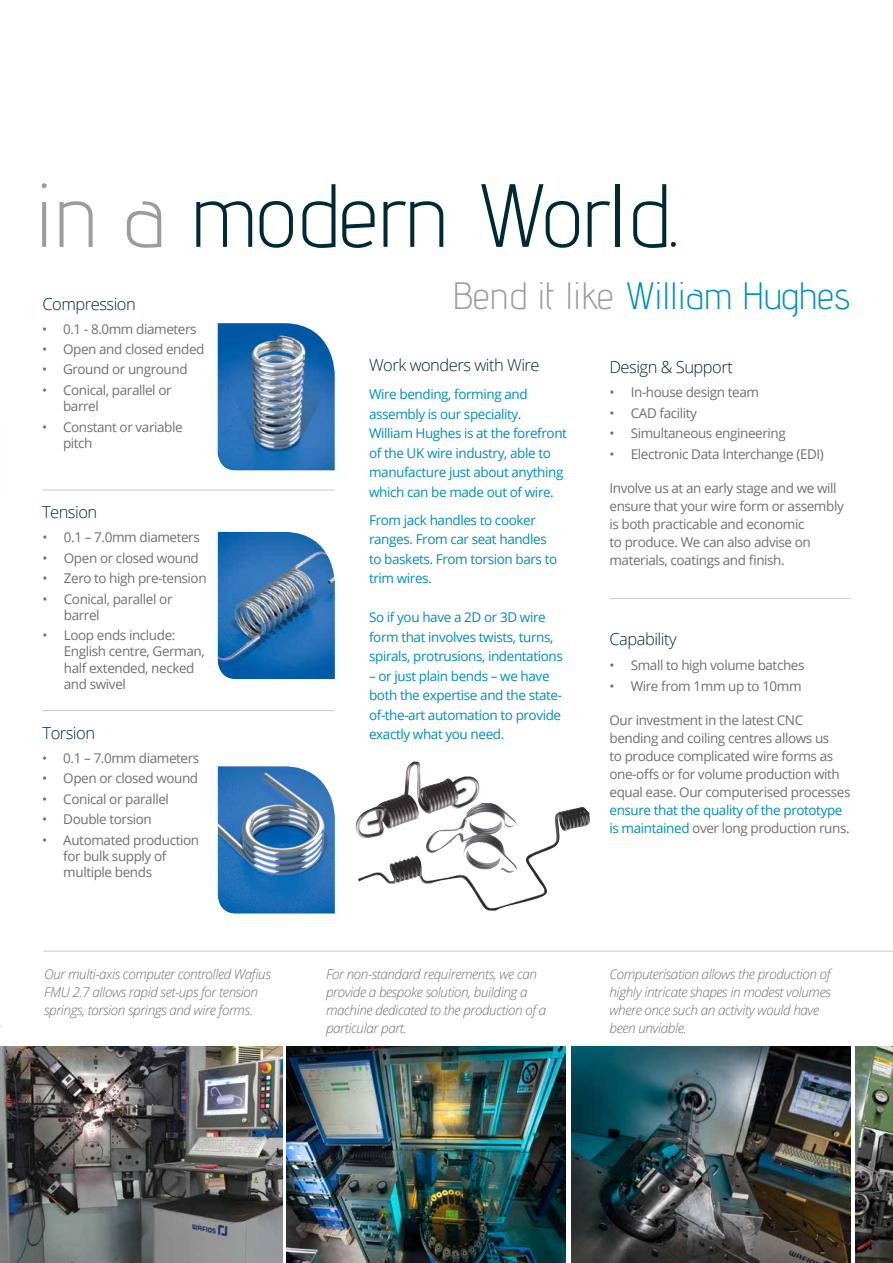
<style>
.page{position:relative;width:893px;height:1263px;background:#fff}
.page>*{position:absolute;margin:0;border:0;box-sizing:border-box;transform-origin:0 0}
.t1{font:300 89.55px "Advent Pro";color:#002937}
.t2{font:300 38.1px "Advent Pro";color:#008dc2}
.t3{font:300 16.5px "Open Sans";letter-spacing:-.03em;color:#002937}
.t4{font:13.5px/18px "Open Sans";letter-spacing:-.03em;color:#717070}
.t5{font:13.5px/19.5px "Open Sans";letter-spacing:-.03em;color:#008dc2}
.t6{font:italic 300 13.5px/18px "Open Sans";letter-spacing:-.03em;color:#717070}
.s1{color:#9d9c9c}
.s2{color:#717070}
</style>
<div class="page">
<img style="left:355px;top:761px;width:225px;height:146px">
<img style="left:0;top:1046px;width:282px;height:217px">
<img style="left:572px;top:1046px;width:278px;height:217px">
<img style="left:855px;top:1046px;width:38px;height:217px">
<img style="left:287px;top:1046px;width:279px;height:217px">
<hr style="left:43px;top:490px;width:292px;height:1px;background:#c9c9c8">
<hr style="left:43px;top:710px;width:292px;height:1px;background:#c9c9c8">
<hr style="left:609px;top:598px;width:241px;height:1px;background:#c9c9c8">
<hr style="left:43px;top:951px;width:850px;height:1px;background:#c9c9c8">
<img style="left:218px;top:323px;width:117px;height:147px">
<img style="left:218px;top:532px;width:117px;height:147px">
<img style="left:218px;top:766px;width:117px;height:147px">
<h1 class="t1" style="left:35px;top:161px;width:647px"><span class="s1">in a</span> modern World.</h1>
<h2 class="t2" style="left:452px;top:272px;width:399px"><span class="s1">Bend it like</span> William Hughes</h2>
<p class="t3" style="left:43px;top:292px;width:95px">Compression</p>
<p class="t4" style="left:42px;top:319px;width:156px">• 0.1 - 8.0mm diameters</p>
<p class="t4" style="left:42px;top:340px;width:164px">• Open and closed ended</p>
<p class="t4" style="left:42px;top:360px;width:147px">• Ground or unground</p>
<p class="t4" style="left:63px;top:381px;width:110px;line-height:16.2px;text-indent:-21px">• Conical, parallel or barrel</p>
<p class="t4" style="left:63px;top:418px;width:121px;line-height:16.2px;text-indent:-21px">• Constant or variable pitch</p>
<p class="t3" style="left:42px;top:501px;width:57px">Tension</p>
<p class="t4" style="left:43px;top:528px;width:159px">• 0.1 – 7.0mm diameters</p>
<p class="t4" style="left:43px;top:548px;width:158px">• Open or closed wound</p>
<p class="t4" style="left:43px;top:569px;width:166px">• Zero to high pre-tension</p>
<p class="t4" style="left:64px;top:590px;width:110px;line-height:16.2px;text-indent:-21px">• Conical, parallel or barrel</p>
<p class="t4" style="left:64px;top:627px;width:142px;line-height:16.2px;text-indent:-21px">• Loop ends include:<br>English centre, German, half extended, necked and swivel</p>
<p class="t3" style="left:43px;top:722px;width:54px">Torsion</p>
<p class="t4" style="left:42px;top:749px;width:159px">• 0.1 – 7.0mm diameters</p>
<p class="t4" style="left:42px;top:769px;width:158px">• Open or closed wound</p>
<p class="t4" style="left:42px;top:789px;width:128px">• Conical or parallel</p>
<p class="t4" style="left:42px;top:810px;width:111px">• Double torsion</p>
<p class="t4" style="left:63px;top:831px;width:137px;line-height:16.2px;text-indent:-21px">• Automated production for bulk supply of multiple bends</p>
<p class="t3" style="left:369px;top:354px;width:172px">Work wonders with Wire</p>
<p class="t5" style="left:369px;top:384px;width:199px">Wire bending, forming and assembly is our speciality.<br>William Hughes is at the forefront of the UK wire industry, able to manufacture just about anything which can be made out of wire.</p>
<p class="t5" style="left:369px;top:510px;width:190px">From jack handles to cooker ranges. From car seat handles to baskets. From torsion bars to trim wires.</p>
<p class="t5" style="left:369px;top:607px;width:195px">So if you have a 2D or 3D wire form that involves twists, turns, spirals, protrusions, indentations</p>
<p class="t5" style="left:369px;top:666px;width:194px">– or just plain bends – we have both the expertise and the state&shy;of-the-art automation to provide exactly what you need.</p>
<p class="t3" style="left:609px;top:355px;width:125px">Design &amp; Support</p>
<p class="t4" style="left:609px;top:383px;width:151px">• In-house design team</p>
<p class="t4" style="left:609px;top:404px;width:89px">• CAD facility</p>
<p class="t4" style="left:609px;top:424px;width:178px">• Simultaneous engineering</p>
<p class="t4" style="left:609px;top:444px;width:216px">• Electronic Data Interchange (EDI)</p>
<p class="t4" style="left:609px;top:479px;width:236px">Involve us at an early stage and we will ensure that your wire form or assembly is both practicable and economic<br>to produce. We can also advise on materials, coatings and finish.</p>
<p class="t3" style="left:609px;top:628px;width:69px">Capability</p>
<p class="t4" style="left:609px;top:656px;width:197px">• Small to high volume batches</p>
<p class="t4" style="left:609px;top:676px;width:194px">• Wire from 1mm up to 10mm</p>
<p class="t4" style="left:609px;top:710px;width:242px">Our investment in the latest CNC bending and coiling centres allows us<br>to produce complicated wire forms as one-offs or for volume production with equal ease. Our computerised processes</p>
<p class="t5" style="left:609px;top:800px;width:242px;line-height:18px">ensure that the quality of the prototype is maintained <span class="s2">over long production runs.</span></p>
<p class="t6" style="left:44px;top:964px;width:228px">Our multi-axis computer controlled Wafius<br>FMU 2.7 allows rapid set-ups for tension springs, torsion springs and wire forms.</p>
<p class="t6" style="left:326px;top:964px;width:222px">For non-standard requirements, we can provide a bespoke solution, building a machine dedicated to the production of a particular part.</p>
<p class="t6" style="left:609px;top:964px;width:223px">Computerisation allows the production of highly intricate shapes in modest volumes where once such an activity would have been unviable.</p>
</div>
